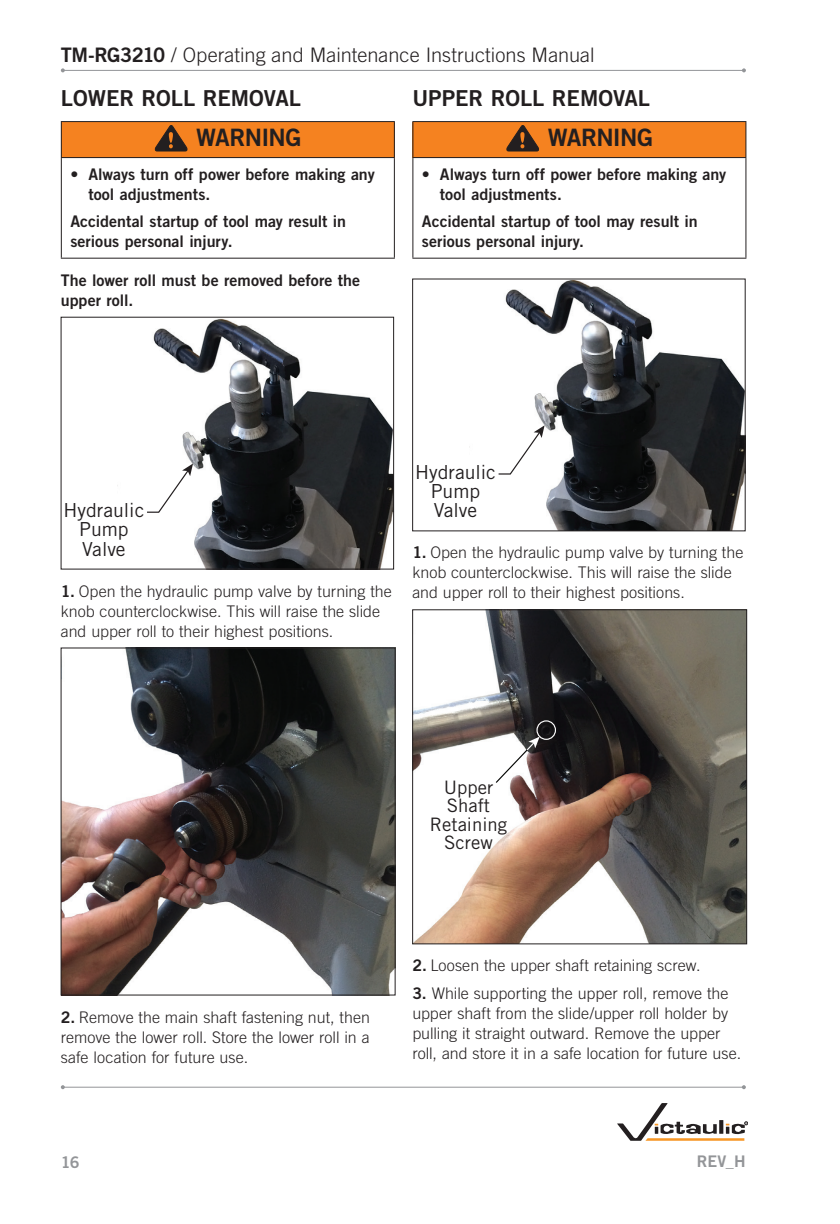
<style>
.page{position:relative;width:840px;height:1224px;background:#fff}
.page>*{position:absolute;margin:0;border:0;box-sizing:border-box;transform-origin:0 0}
.t1{font:24px "Trade Gothic LT Std Bd 2";letter-spacing:-.03em;color:#231f20}
.t2{font:22px "Trade Gothic LT Std Bd 2";color:#231f20}
.t3{font:300 20px "Trade Gothic LT Std";letter-spacing:.005em;color:#231f20}
.t4{font:19.4px/19.4px "Trade Gothic LT Std";color:#231f20;text-align:center}
.t5{font:18.6px/18.6px "Trade Gothic LT Std";color:#231f20;text-align:center}
.t6{font:300 16px/20px "Trade Gothic LT Std";color:#231f20}
.t7{font:16px/20px "Trade Gothic LT Std Bd 2";color:#231f20}
.t8{font:16px "Trade Gothic LT Std Bd 2";color:#939598}
.s1{font-family:"Trade Gothic LT Std Bd 2";font-weight:400}
</style>
<div class="page">
<div style="left:61px;top:122px;width:333px;height:36px;background:#f58220"></div>
<hr style="left:61px;top:121px;width:334px;height:1px;background:#231f20">
<hr style="left:61px;top:122px;width:1px;height:35px;background:#231f20">
<hr style="left:394px;top:122px;width:1px;height:35px;background:#231f20">
<hr style="left:61px;top:158px;width:1px;height:100px;background:#231f20">
<hr style="left:61px;top:157px;width:334px;height:1px;background:#231f20">
<hr style="left:394px;top:158px;width:1px;height:100px;background:#231f20">
<hr style="left:61px;top:258px;width:334px;height:1px;background:#231f20">
<svg style="left:154px;top:125px;width:34px;height:26px"></svg>
<img style="left:153px;top:319px;width:239px;height:248px">
<svg style="left:147px;top:464px;width:46px;height:49px"></svg>
<div style="left:61px;top:317px;width:333px;height:252px;border:1px solid #231f20"></div>
<img style="left:63px;top:650px;width:330px;height:343px">
<div style="left:61px;top:648px;width:334px;height:347px;border:1px solid #231f20"></div>
<div style="left:413px;top:122px;width:333px;height:36px;background:#f58220"></div>
<hr style="left:412px;top:121px;width:334px;height:1px;background:#231f20">
<hr style="left:412px;top:122px;width:1px;height:35px;background:#231f20">
<hr style="left:745px;top:122px;width:1px;height:35px;background:#231f20">
<hr style="left:412px;top:158px;width:1px;height:100px;background:#231f20">
<hr style="left:412px;top:157px;width:334px;height:1px;background:#231f20">
<hr style="left:745px;top:158px;width:1px;height:100px;background:#231f20">
<hr style="left:412px;top:258px;width:334px;height:1px;background:#231f20">
<svg style="left:506px;top:125px;width:33px;height:26px"></svg>
<img style="left:469px;top:281px;width:274px;height:248px">
<svg style="left:497px;top:425px;width:47px;height:50px"></svg>
<div style="left:412px;top:279px;width:333px;height:252px;border:1px solid #231f20"></div>
<img style="left:414px;top:612px;width:331px;height:330px">
<div style="left:536px;top:720px;width:20px;height:20px;border:1px solid #fff;border-radius:50%"></div>
<svg style="left:494px;top:737px;width:45px;height:47px"></svg>
<div style="left:412px;top:610px;width:335px;height:334px;border:1px solid #231f20"></div>
<hr style="left:63px;top:70px;width:681px;height:1px;background:#939598">
<svg style="left:61px;top:68px;width:4px;height:4px"></svg>
<svg style="left:742px;top:68px;width:4px;height:4px"></svg>
<svg style="left:617px;top:1103px;width:130px;height:38px"></svg>
<hr style="left:63px;top:1087px;width:680px;height:1px;background:#939598">
<svg style="left:61px;top:1085px;width:4px;height:4px"></svg>
<svg style="left:741px;top:1085px;width:4px;height:4px"></svg>
<p class="t3" style="left:61px;top:43px;width:535px"><span class="s1">TM-RG3210</span> / Operating and Maintenance Instructions Manual</p>
<h2 class="t2" style="left:61px;top:84px;width:242px">LOWER ROLL REMOVAL</h2>
<h1 class="t1" style="left:196px;top:123px;width:107px">WARNING</h1>
<p class="t7" style="left:88px;top:164px;width:288px;text-indent:-18px">• Always turn off power before making any tool adjustments.</p>
<p class="t7" style="left:70px;top:211px;width:277px">Accidental startup of tool may result in serious personal injury.</p>
<p class="t7" style="left:61px;top:270px;width:301px">The lower roll must be removed before the upper roll.</p>
<h2 class="t2" style="left:412px;top:84px;width:239px">UPPER ROLL REMOVAL</h2>
<h1 class="t1" style="left:548px;top:123px;width:107px">WARNING</h1>
<p class="t7" style="left:440px;top:164px;width:288px;text-indent:-18px">• Always turn off power before making any tool adjustments.</p>
<p class="t7" style="left:422px;top:211px;width:277px">Accidental startup of tool may result in serious personal injury.</p>
<p class="t4" style="left:64px;top:500px;width:82px">Hydraulic<br>Pump<br>Valve</p>
<p class="t6" style="left:61px;top:581px;width:332px"><span class="s1">1.</span> Open the hydraulic pump valve by turning the knob counterclockwise. This will raise the slide and upper roll to their highest positions.</p>
<p class="t4" style="left:415px;top:462px;width:82px">Hydraulic<br>Pump<br>Valve</p>
<p class="t6" style="left:412px;top:543px;width:332px"><span class="s1">1.</span> Open the hydraulic pump valve by turning the knob counterclockwise. This will raise the slide and upper roll to their highest positions.</p>
<p class="t6" style="left:61px;top:1007px;width:310px;text-align:justify"><span class="s1">2.</span> Remove the main shaft fastening nut, then remove the lower roll. Store the lower roll in a safe location for future use.</p>
<p class="t5" style="left:430px;top:778px;width:79px">Upper<br>Shaft<br>Retaining<br>Screw</p>
<p class="t6" style="left:412px;top:956px;width:286px"><span class="s1">2.</span> Loosen the upper shaft retaining screw.</p>
<p class="t6" style="left:412px;top:983px;width:327px"><span class="s1">3.</span> While supporting the upper roll, remove the upper shaft from the slide/upper roll holder by pulling it straight outward. Remove the upper roll, and store it in a safe location for future use.</p>
<p class="t8" style="left:61px;top:1152px;width:20px">16</p>
<p class="t8" style="left:697px;top:1151px;width:50px">REV_H</p>
</div>
